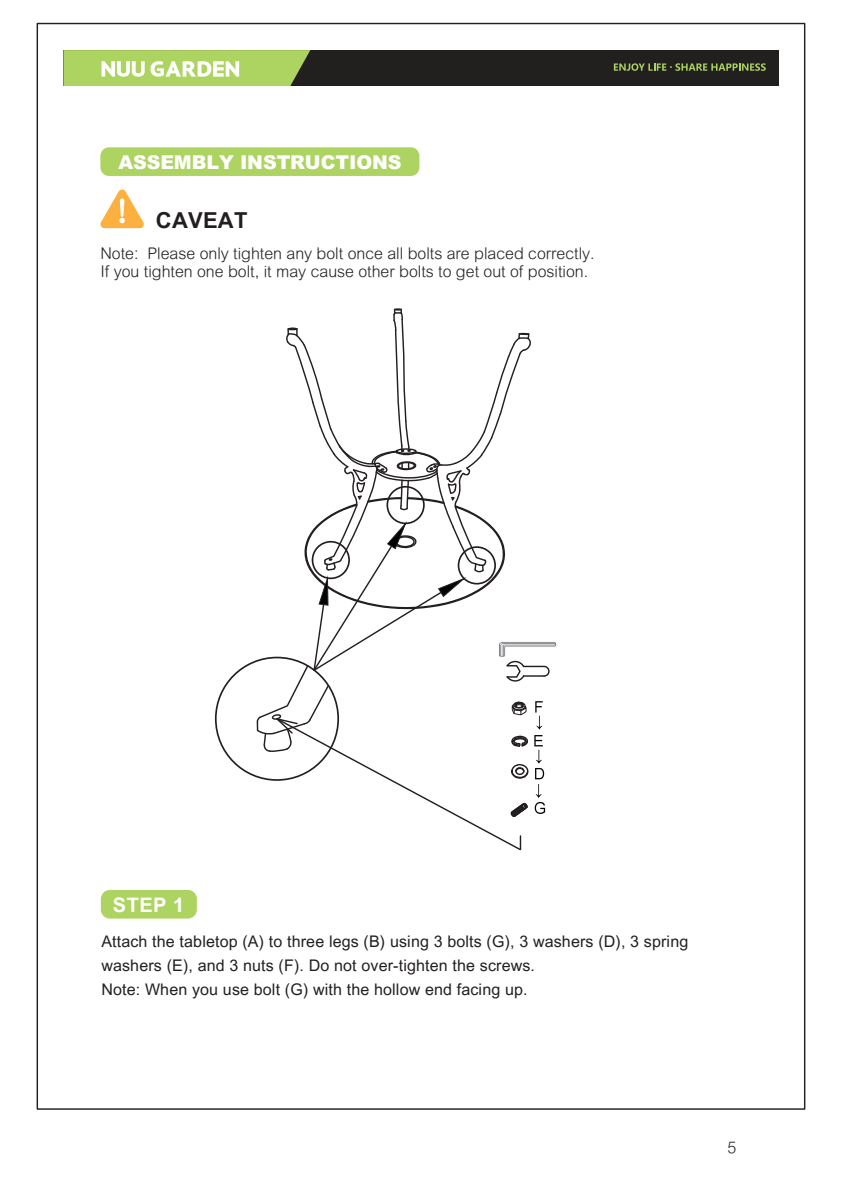
<style>
.page{position:relative;width:842px;height:1191px;background:#fff}
.page>*{position:absolute;margin:0;border:0;box-sizing:border-box;transform-origin:0 0}
.t1{font:700 22px "Arial MT Pro";letter-spacing:.01em;color:#231f20}
.t2{font:700 20px "Arial MT Pro";color:#fff}
.t3{font:900 19px "Arial MT Pro";letter-spacing:-.005em;color:#fff}
.t4{font:16px/24px "Arial MT Pro";letter-spacing:.01em;color:#231f20}
.t5{font:300 16px/18px "Arial Rounded MT Pro";color:#231f20}
</style>
<div class="page">
<div style="left:63px;top:50px;width:716px;height:36px;background:#21201e"></div>
<svg style="left:63px;top:50px;width:247px;height:36px;background:#b2d273"></svg>
<svg style="left:614px;top:63px;width:152px;height:8px"></svg>
<div style="left:101px;top:890px;width:96px;height:28px;background:#add461;border-radius:9px"></div>
<svg style="left:100px;top:189px;width:44px;height:40px"></svg>
<div style="left:100px;top:147px;width:319px;height:29px;background:#add461;border-radius:9px"></div>
<img style="left:550px;top:641px;width:7px;height:6px">
<svg style="left:256px;top:308px;width:294px;height:543px"></svg>
<p class="t3" style="left:118px;top:150px;width:285px">ASSEMBLY INSTRUCTIONS</p>
<h1 class="t1" style="left:156px;top:207px;width:93px">CAVEAT</h1>
<p class="t5" style="left:100px;top:245px;width:496px">Note: Please only tighten any bolt once all bolts are placed correctly.<br>If you tighten one bolt, it may cause other bolts to get out of position.</p>
<p class="t2" style="left:113px;top:893px;width:73px">STEP 1</p>
<p class="t4" style="left:101px;top:929px;width:588px">Attach the tabletop (A) to three legs (B) using 3 bolts (G), 3 washers (D), 3 spring washers (E), and 3 nuts (F). Do not over-tighten the screws.<br>Note: When you use bolt (G) with the hollow end facing up.</p>
<p class="t5" style="left:727px;top:1138px;width:10px">5</p>
</div>
